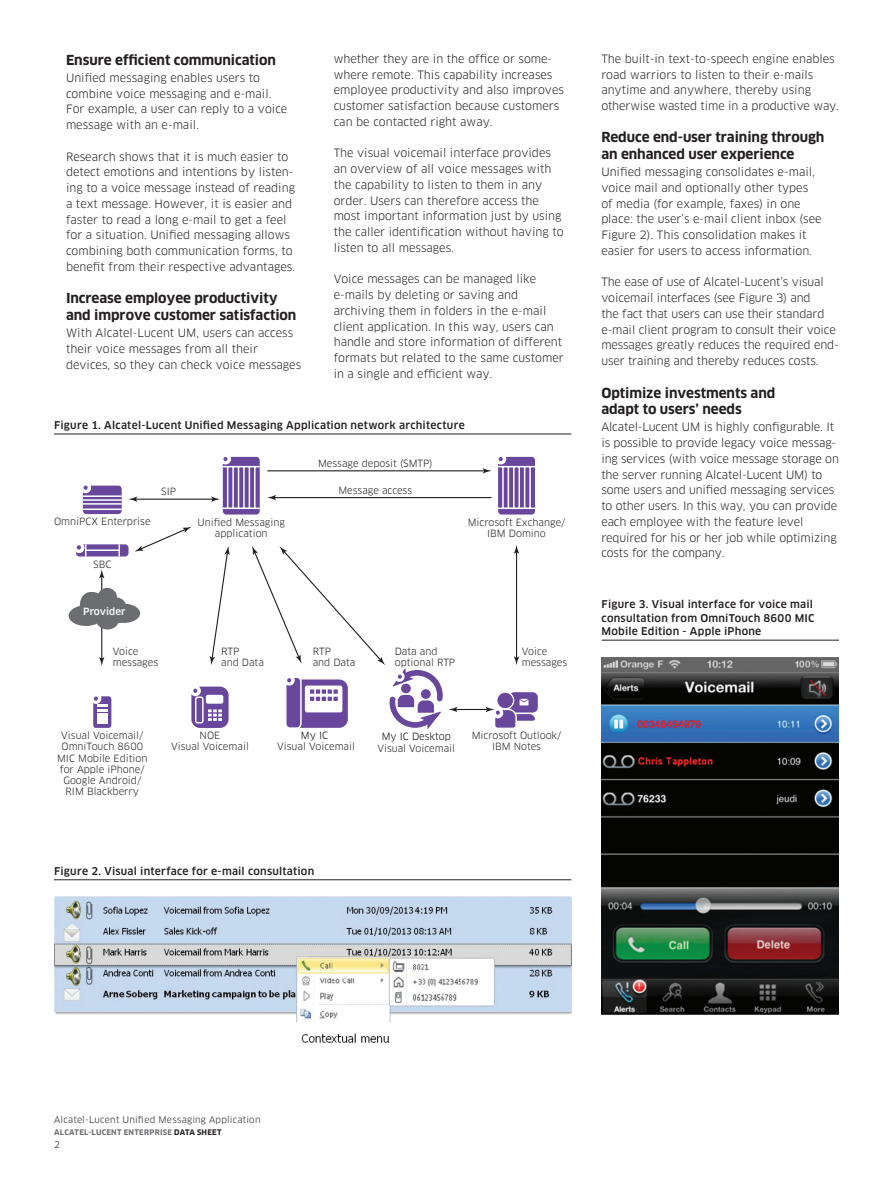
<style>
.page{position:relative;width:893px;height:1191px;background:#fff}
.page>*{position:absolute;margin:0;border:0;box-sizing:border-box;transform-origin:0 0}
.Head_2{font:700 13.5px/16.5px "Clan OT";letter-spacing:-.005em;color:#231f20}
.Body{font:11.25px/15.8px "Clan OT";color:#231f20}
.Figure_title__Captio{font:500 10.5px/13.5px "Clan OT";letter-spacing:.025em;color:#231f20}
.t1{font:9.75px/11.2px "Clan OT";color:#231f20;text-align:center}
.t2{font:500 9.75px "Clan OT";color:#fff}
.Footer_-_title___pag{font:9px "Clan OT";letter-spacing:.02em;color:#231f20}
.Footer_-_Alcatel-Luc{font:700 7.5px "Clan OT";letter-spacing:.035em;color:#6c6d70}
.s1{color:#050605}
.s2{color:#231f20}
</style>
<div class="page">
<hr style="left:54px;top:433px;width:517px;height:1px;background:#231f20">
<svg style="left:76px;top:544px;width:53px;height:12px"></svg>
<svg style="left:83px;top:485px;width:39px;height:29px"></svg>
<hr style="left:83px;top:508px;width:39px;height:2px;background:#fff">
<hr style="left:83px;top:503px;width:39px;height:1px;background:#fff">
<hr style="left:83px;top:499px;width:39px;height:2px;background:#fff">
<hr style="left:83px;top:495px;width:39px;height:2px;background:#fff">
<svg style="left:93px;top:696px;width:18px;height:32px"></svg>
<div style="left:97px;top:713px;width:10px;height:10px;background:#fff"></div>
<svg style="left:191px;top:686px;width:38px;height:42px"></svg>
<div style="left:206px;top:695px;width:17px;height:8px;background:#fff;border-radius:2px"></div>
<hr style="left:267px;top:470px;width:219px;height:1px;background:#231f20">
<svg style="left:483px;top:468px;width:8px;height:5px"></svg>
<hr style="left:273px;top:497px;width:218px;height:1px;background:#231f20">
<svg style="left:267px;top:495px;width:9px;height:5px"></svg>
<hr style="left:516px;top:551px;width:1px;height:108px;background:#231f20">
<svg style="left:514px;top:656px;width:5px;height:9px"></svg>
<svg style="left:514px;top:545px;width:5px;height:9px"></svg>
<svg style="left:252px;top:546px;width:191px;height:183px"></svg>
<svg style="left:210px;top:546px;width:20px;height:119px"></svg>
<hr style="left:101px;top:575px;width:1px;height:85px;background:#231f20">
<svg style="left:99px;top:657px;width:5px;height:9px"></svg>
<svg style="left:99px;top:569px;width:5px;height:9px"></svg>
<hr style="left:454px;top:709px;width:34px;height:1px;background:#231f20">
<svg style="left:486px;top:692px;width:52px;height:35px"></svg>
<svg style="left:449px;top:707px;width:8px;height:5px"></svg>
<hr style="left:134px;top:498px;width:80px;height:2px;background:#231f20">
<svg style="left:128px;top:496px;width:9px;height:6px"></svg>
<svg style="left:135px;top:527px;width:56px;height:24px"></svg>
<svg style="left:211px;top:457px;width:49px;height:57px"></svg>
<hr style="left:227px;top:467px;width:1px;height:41px;background:#fff">
<hr style="left:232px;top:467px;width:2px;height:41px;background:#fff">
<hr style="left:223px;top:466px;width:37px;height:1px;background:#fff">
<hr style="left:223px;top:507px;width:37px;height:2px;background:#fff">
<hr style="left:238px;top:467px;width:1px;height:41px;background:#fff">
<hr style="left:243px;top:467px;width:2px;height:41px;background:#fff">
<hr style="left:249px;top:467px;width:1px;height:41px;background:#fff">
<hr style="left:254px;top:467px;width:2px;height:41px;background:#fff">
<svg style="left:498px;top:457px;width:37px;height:57px;background:#7253a2"></svg>
<hr style="left:502px;top:467px;width:2px;height:41px;background:#fff">
<hr style="left:508px;top:467px;width:1px;height:41px;background:#fff">
<hr style="left:498px;top:466px;width:37px;height:1px;background:#fff">
<hr style="left:498px;top:507px;width:37px;height:2px;background:#fff">
<hr style="left:513px;top:467px;width:2px;height:41px;background:#fff">
<hr style="left:518px;top:467px;width:2px;height:41px;background:#fff">
<hr style="left:524px;top:467px;width:1px;height:41px;background:#fff">
<hr style="left:529px;top:467px;width:2px;height:41px;background:#fff">
<svg style="left:69px;top:588px;width:71px;height:41px"></svg>
<hr style="left:54px;top:879px;width:517px;height:1px;background:#231f20">
<img style="left:54px;top:896px;width:518px;height:147px">
<hr style="left:602px;top:640px;width:237px;height:1px;background:#231f20">
<img style="left:602px;top:657px;width:237px;height:357px">
<p class="Head_2" style="left:66px;top:52px;width:212px">Ensure efficient communication</p>
<p class="Body" style="left:66px;top:70px;width:223px">Unified messaging enables users to combine voice messaging and e-mail.<br>For example, a user can reply to a voice message with an e-mail.</p>
<p class="Body" style="left:66px;top:149px;width:231px">Research shows that it is much easier to detect emotions and intentions by listen&shy;ing to a voice message instead of reading a text message. However, it is easier and faster to read a long e-mail to get a feel for a situation. Unified messaging allows combining both communication forms, to benefit from their respective advantages.</p>
<p class="Head_2" style="left:66px;top:290px;width:232px">Increase employee productivity and improve customer satisfaction</p>
<p class="Body" style="left:66px;top:325px;width:237px">With Alcatel-Lucent UM, users can access their voice messages from all their devices, so they can check voice messages</p>
<p class="Body" style="left:334px;top:51px;width:232px">whether they are in the office or some&shy;where remote. This capability increases employee productivity and also improves customer satisfaction because customers can be contacted right away.</p>
<p class="Body" style="left:334px;top:145px;width:231px">The visual voicemail interface provides an overview of all voice messages with the capability to listen to them in any order. Users can therefore access the most important information just by using the caller identification without having to listen to all messages.</p>
<p class="Body" style="left:334px;top:271px;width:232px">Voice messages can be managed like e-mails by deleting or saving and archiving them in folders in the e-mail client application. In this way, users can handle and store information of different formats but related to the same customer in a single and efficient way.</p>
<p class="Figure_title__Captio" style="left:54px;top:418px;width:412px">Figure 1. Alcatel-Lucent Unified Messaging Application network architecture</p>
<p class="t1" style="left:54px;top:516px;width:98px">OmniPCX Enterprise</p>
<p class="t1" style="left:161px;top:486px;width:16px">SIP</p>
<p class="t1" style="left:93px;top:558px;width:20px">SBC</p>
<p class="t2" style="left:83px;top:606px;width:44px">Provider</p>
<p class="t1" style="left:318px;top:458px;width:116px">Message deposit (SMTP)</p>
<p class="t1" style="left:338px;top:484px;width:75px">Message access</p>
<p class="t1" style="left:198px;top:516px;width:89px">Unified Messaging application</p>
<p class="t1" style="left:468px;top:516px;width:99px">Microsoft Exchange/<br>IBM Domino</p>
<p class="t1" style="left:395px;top:645px;width:62px;text-align:left">Data and optional RTP</p>
<p class="t1" style="left:113px;top:645px;width:47px;text-align:left">Voice messages</p>
<p class="t1" style="left:522px;top:645px;width:47px;text-align:left">Voice messages</p>
<p class="t1" style="left:221px;top:645px;width:44px;text-align:left">RTP<br>and Data</p>
<p class="t1" style="left:313px;top:645px;width:44px;text-align:left">RTP<br>and Data</p>
<p class="t1" style="left:57px;top:730px;width:92px">Visual Voicemail/<br>OmniTouch 8600<br>MIC Mobile Edition for Apple iPhone/<br>Google Android/<br>RIM Blackberry</p>
<p class="t1" style="left:171px;top:730px;width:79px">NOE<br>Visual Voicemail</p>
<p class="t1" style="left:472px;top:729px;width:91px">Microsoft Outlook/<br>IBM Notes</p>
<p class="t1" style="left:277px;top:730px;width:79px"><span class="s1">My IC<br></span>Visual Voicemail</p>
<p class="t1" style="left:377px;top:731px;width:79px"><span class="s1">My IC Desktop<br></span>Visual Voicemail</p>
<p class="Figure_title__Captio" style="left:54px;top:864px;width:262px">Figure 2. Visual interface for e-mail consultation</p>
<p class="Body" style="left:601px;top:51px;width:239px">The built-in text-to-speech engine enables road warriors to listen to their e-mails anytime and anywhere, thereby using otherwise wasted time in a productive way.</p>
<p class="Head_2" style="left:601px;top:129px;width:225px">Reduce end-user training through an enhanced user experience</p>
<p class="Body" style="left:601px;top:164px;width:222px">Unified messaging consolidates e-mail, voice mail and optionally other types of media (for example, faxes) in one place: the user’s e-mail client inbox (see Figure 2). This consolidation makes it easier for users to access information.</p>
<p class="Body" style="left:601px;top:274px;width:239px">The ease of use of Alcatel-Lucent’s visual voicemail interfaces (see Figure 3) and<br>the fact that users can use their standard e-mail client program to consult their voice messages greatly reduces the required end&shy;user training and thereby reduces costs.</p>
<p class="Head_2" style="left:601px;top:384px;width:176px">Optimize investments and adapt to users’ needs</p>
<p class="Body" style="left:601px;top:419px;width:239px">Alcatel-Lucent UM is highly configurable. It is possible to provide legacy voice messag&shy;ing services (with voice message storage on the server running Alcatel-Lucent UM) to some users and unified messaging services to other users. In this way, you can provide each employee with the feature level required for his or her job while optimizing costs for the company.</p>
<p class="Figure_title__Captio" style="left:602px;top:598px;width:214px">Figure 3. Visual interface for voice mail consultation from OmniTouch 8600 MIC<br>Mobile Edition - Apple iPhone</p>
<p class="Footer_-_title___pag" style="left:54px;top:1114px;width:208px">Alcatel-Lucent Unified Messaging Application</p>
<p class="Footer_-_Alcatel-Luc" style="left:54px;top:1127px;width:169px">ALCATEL-LUCENT ENTERPRISE <span class="s2">DATA SHEET</span></p>
<p class="Footer_-_title___pag" style="left:54px;top:1139px;width:7px">2</p>
</div>
